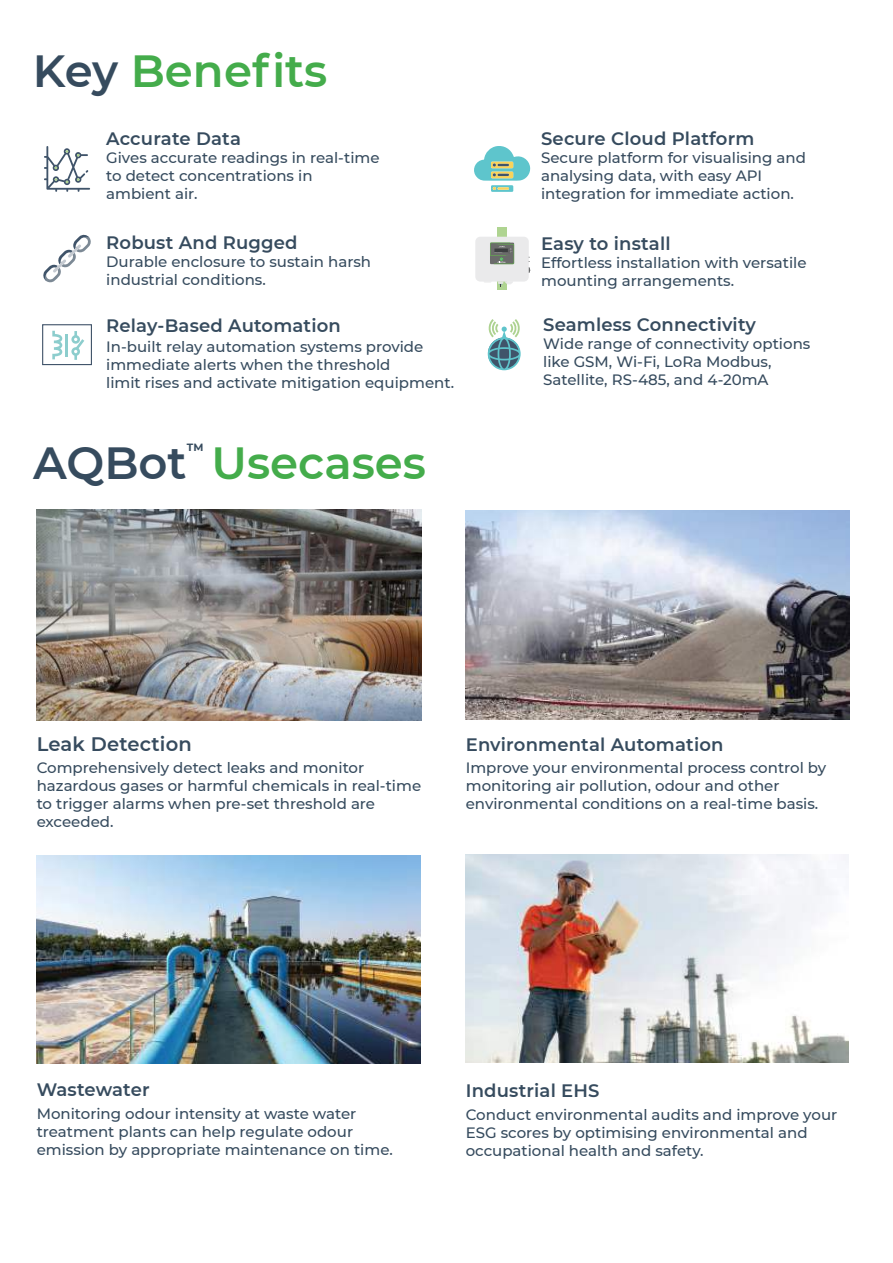
<style>
.page{position:relative;width:893px;height:1263px;background:#fff}
.page>*{position:absolute;margin:0;border:0;box-sizing:border-box;transform-origin:0 0}
.t1{font:600 45px "Montserrat";color:#44ac4b}
.t2{font:600 19.5px "Montserrat";letter-spacing:.01em;color:#364b5e}
.t3{font:600 18px "Montserrat";letter-spacing:.01em;color:#364b5e}
.t4{font:500 15px/18px "Montserrat";color:#364b5e}
.t5{font:500 15px/18px "Montserrat";color:#374b5e}
.t6{font:700 10.5px "Montserrat";color:#364b5e}
.s1{color:#364b5e}
</style>
<div class="page">
<img style="left:37px;top:510px;width:385px;height:210px">
<img style="left:466px;top:854px;width:382px;height:209px">
<img style="left:466px;top:511px;width:383px;height:208px">
<svg style="left:44px;top:146px;width:46px;height:46px"></svg>
<svg style="left:43px;top:234px;width:48px;height:49px"></svg>
<svg style="left:52px;top:331px;width:11px;height:28px"></svg>
<hr style="left:65px;top:334px;width:2px;height:23px;background:#8ccdcd">
<svg style="left:71px;top:331px;width:13px;height:29px"></svg>
<div style="left:42px;top:324px;width:50px;height:41px;border:1px solid #41546a"></div>
<div style="left:498px;top:227px;width:9px;height:63px;background:#afd491"></div>
<svg style="left:474px;top:146px;width:57px;height:46px"></svg>
<svg style="left:487px;top:319px;width:34px;height:51px"></svg>
<img style="left:37px;top:855px;width:383px;height:209px">
<div style="left:475px;top:237px;width:54px;height:45px;background:#eaeaeb;border-radius:5px"></div>
<svg style="left:498px;top:281px;width:15px;height:6px"></svg>
<svg style="left:490px;top:243px;width:24px;height:21px"></svg>
<h1 class="t1" style="left:33px;top:40px;width:296px"><span class="s1">Key</span> Benefits</h1>
<p class="t3" style="left:106px;top:130px;width:136px">Accurate Data</p>
<p class="t4" style="left:106px;top:150px;width:275px">Gives accurate readings in real-time to detect concentrations in ambient air.</p>
<p class="t3" style="left:106px;top:233px;width:193px">Robust And Rugged</p>
<p class="t4" style="left:106px;top:253px;width:266px">Durable enclosure to sustain harsh industrial conditions.</p>
<p class="t3" style="left:106px;top:317px;width:236px">Relay-Based Automation</p>
<p class="t4" style="left:106px;top:338px;width:349px">In-built relay automation systems provide immediate alerts when the threshold<br>limit rises and activate mitigation equipment.</p>
<p class="t6" style="left:187px;top:443px;width:18px">TM</p>
<h1 class="t1" style="left:33px;top:441px;width:394px"><span class="s1">AQBot</span> Usecases</h1>
<p class="t3" style="left:541px;top:130px;width:215px">Secure Cloud Platform</p>
<p class="t5" style="left:541px;top:150px;width:266px">Secure platform for visualising and analysing data, with easy API integration for immediate action.</p>
<p class="t3" style="left:541px;top:235px;width:131px">Easy to install</p>
<p class="t4" style="left:541px;top:255px;width:267px">Effortless installation with versatile mounting arrangements.</p>
<p class="t3" style="left:543px;top:315px;width:214px">Seamless Connectivity</p>
<p class="t4" style="left:543px;top:335px;width:269px">Wide range of connectivity options like GSM, Wi-Fi, LoRa Modbus,<br>Satellite, RS-485, and 4-20mA</p>
<h2 class="t2" style="left:37px;top:734px;width:157px">Leak Detection</h2>
<p class="t3" style="left:466px;top:735px;width:259px">Environmental Automation</p>
<p class="t4" style="left:37px;top:759px;width:386px">Comprehensively detect leaks and monitor hazardous gases or harmful chemicals in real-time to trigger alarms when pre-set threshold are exceeded.</p>
<p class="t4" style="left:466px;top:759px;width:362px">Improve your environmental process control by monitoring air pollution, odour and other environmental conditions on a real-time basis.</p>
<p class="t3" style="left:37px;top:1080px;width:114px">Wastewater</p>
<p class="t4" style="left:37px;top:1106px;width:358px">Monitoring odour intensity at waste water treatment plants can help regulate odour emission by appropriate maintenance on time.</p>
<p class="t3" style="left:466px;top:1081px;width:135px">Industrial EHS</p>
<p class="t4" style="left:466px;top:1107px;width:373px">Conduct environmental audits and improve your<br>ESG scores by optimising environmental and occupational health and safety.</p>
</div>
